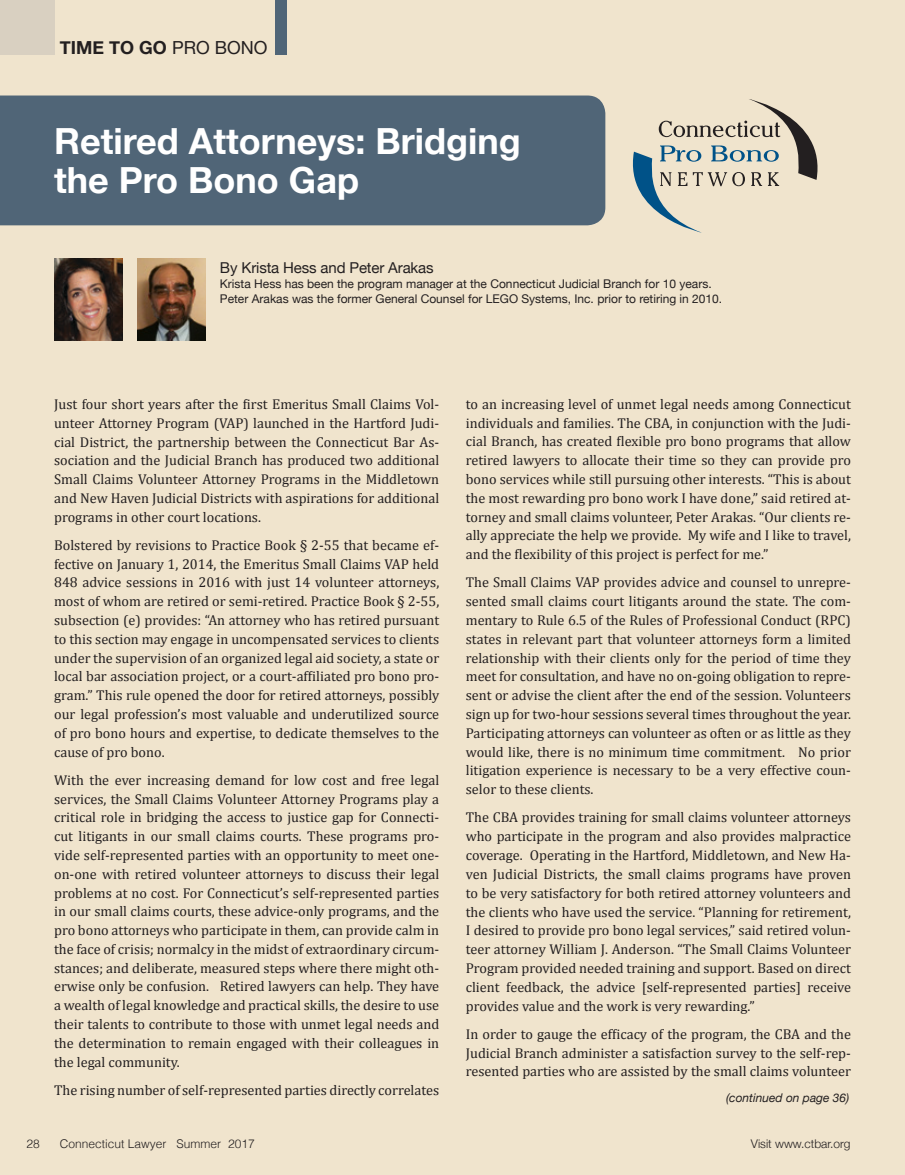
<style>
.page{position:relative;width:905px;height:1175px;background:#fff}
.page>*{position:absolute;margin:0;border:0;box-sizing:border-box;transform-origin:0 0}
.t1{font:700 36px/39px "Helvetica Neue";color:#fff}
.t2{font:700 18px "Helvetica Neue";color:#231f20}
.t3{font:15px "Helvetica Neue";letter-spacing:-.01em;color:#231f20}
.t4{font:14.25px/18.8px "Cambria";color:#231f20;text-align:justify}
.t5{font:12px/15px "Helvetica Neue";color:#231f20}
.t6{font:300 12px "Helvetica";color:#231f20}
.t7{font:italic 12px "Helvetica Neue";color:#231f20}
.t8{font:300 12px "Helvetica Neue";color:#231f20}
.s1{font-weight:400}
</style>
<div class="page">
<div style="left:0;top:0;width:904px;height:1174px;background:#f0e4cd"></div>
<div style="left:0;top:95px;width:605px;height:130px;background:#506577"></div>
<div style="left:0;top:0;width:54px;height:54px;background:#d9d0c1"></div>
<svg style="left:633px;top:99px;width:184px;height:134px"></svg>
<div style="left:275px;top:0;width:12px;height:54px;background:#506577"></div>
<img style="left:137px;top:258px;width:69px;height:83px">
<img style="left:54px;top:258px;width:69px;height:83px">
<hr style="left:904px;top:1095px;width:1px;height:79px;background:#0082c7">
<p class="t2" style="left:60px;top:34px;width:209px">TIME TO GO <span class="s1">PRO BONO</span></p>
<h1 class="t1" style="left:54px;top:123px;width:468px">Retired Attorneys: Bridging the Pro Bono Gap</h1>
<p class="t3" style="left:220px;top:257px;width:215px">By Krista Hess and Peter Arakas</p>
<p class="t5" style="left:220px;top:277px;width:504px">Krista Hess has been the program manager at the Connecticut Judicial Branch for 10 years.<br>Peter Arakas was the former General Counsel for LEGO Systems, Inc. prior to retiring in 2010.</p>
<p class="t4" style="left:54px;top:395px;width:386px">Just four short years after the first Emeritus Small Claims Vol&shy;unteer Attorney Program (VAP) launched in the Hartford Judi&shy;cial District, the partnership between the Connecticut Bar As&shy;sociation and the Judicial Branch has produced two additional Small Claims Volunteer Attorney Programs in the Middletown and New Haven Judicial Districts with aspirations for additional programs in other court locations.</p>
<p class="t4" style="left:54px;top:535px;width:386px">Bolstered by revisions to Practice Book § 2-55 that became ef&shy;fective on January 1, 2014, the Emeritus Small Claims VAP held 848 advice sessions in 2016 with just 14 volunteer attorneys, most of whom are retired or semi-retired. Practice Book § 2-55, subsection (e) provides: “An attorney who has retired pursuant to this section may engage in uncompensated services to clients under the supervision of an organized legal aid society, a state or local bar association project, or a court-affiliated pro bono pro&shy;gram.” This rule opened the door for retired attorneys, possibly our legal profession’s most valuable and underutilized source of pro bono hours and expertise, to dedicate themselves to the cause of pro bono.</p>
<p class="t4" style="left:54px;top:770px;width:386px">With the ever increasing demand for low cost and free legal services, the Small Claims Volunteer Attorney Programs play a critical role in bridging the access to justice gap for Connecti&shy;cut litigants in our small claims courts. These programs pro&shy;vide self-represented parties with an opportunity to meet one&shy;on-one with retired volunteer attorneys to discuss their legal problems at no cost. For Connecticut’s self-represented parties in our small claims courts, these advice-only programs, and the pro bono attorneys who participate in them, can provide calm in the face of crisis; normalcy in the midst of extraordinary circum&shy;stances; and deliberate, measured steps where there might oth&shy;erwise only be confusion. Retired lawyers can help. They have a wealth of legal knowledge and practical skills, the desire to use their talents to contribute to those with unmet legal needs and the determination to remain engaged with their colleagues in the legal community.</p>
<p class="t4" style="left:54px;top:1080px;width:386px">The rising number of self-represented parties directly correlates</p>
<p class="t4" style="left:466px;top:394px;width:386px">to an increasing level of unmet legal needs among Connecticut individuals and families. The CBA, in conjunction with the Judi&shy;cial Branch, has created flexible pro bono programs that allow retired lawyers to allocate their time so they can provide pro bono services while still pursuing other interests. “This is about the most rewarding pro bono work I have done,” said retired at&shy;torney and small claims volunteer, Peter Arakas. “Our clients re&shy;ally appreciate the help we provide. My wife and I like to travel, and the flexibility of this project is perfect for me.”</p>
<p class="t4" style="left:466px;top:573px;width:386px">The Small Claims VAP provides advice and counsel to unrepre&shy;sented small claims court litigants around the state. The com&shy;mentary to Rule 6.5 of the Rules of Professional Conduct (RPC) states in relevant part that volunteer attorneys form a limited relationship with their clients only for the period of time they meet for consultation, and have no on-going obligation to repre&shy;sent or advise the client after the end of the session. Volunteers sign up for two-hour sessions several times throughout the year.<br>Participating attorneys can volunteer as often or as little as they would like, there is no minimum time commitment. No prior litigation experience is necessary to be a very effective coun&shy;selor to these clients.</p>
<p class="t4" style="left:466px;top:808px;width:386px">The CBA provides training for small claims volunteer attorneys who participate in the program and also provides malpractice coverage. Operating in the Hartford, Middletown, and New Ha&shy;ven Judicial Districts, the small claims programs have proven to be very satisfactory for both retired attorney volunteers and the clients who have used the service. “Planning for retirement, I desired to provide pro bono legal services,” said retired volun&shy;teer attorney William J. Anderson. “The Small Claims Volunteer Program provided needed training and support. Based on direct client feedback, the advice [self-represented parties] receive provides value and the work is very rewarding.”</p>
<p class="t4" style="left:466px;top:1024px;width:386px">In order to gauge the efficacy of the program, the CBA and the Judicial Branch administer a satisfaction survey to the self-rep&shy;resented parties who are assisted by the small claims volunteer</p>
<p class="t7" style="left:726px;top:1089px;width:125px">(continued on page 36)</p>
<p class="t6" style="left:26px;top:1133px;width:15px">28</p>
<p class="t6" style="left:60px;top:1133px;width:196px">Connecticut Lawyer Summer 2017</p>
<p class="t8" style="left:750px;top:1133px;width:101px">Visit www.ctbar.org</p>
</div>
